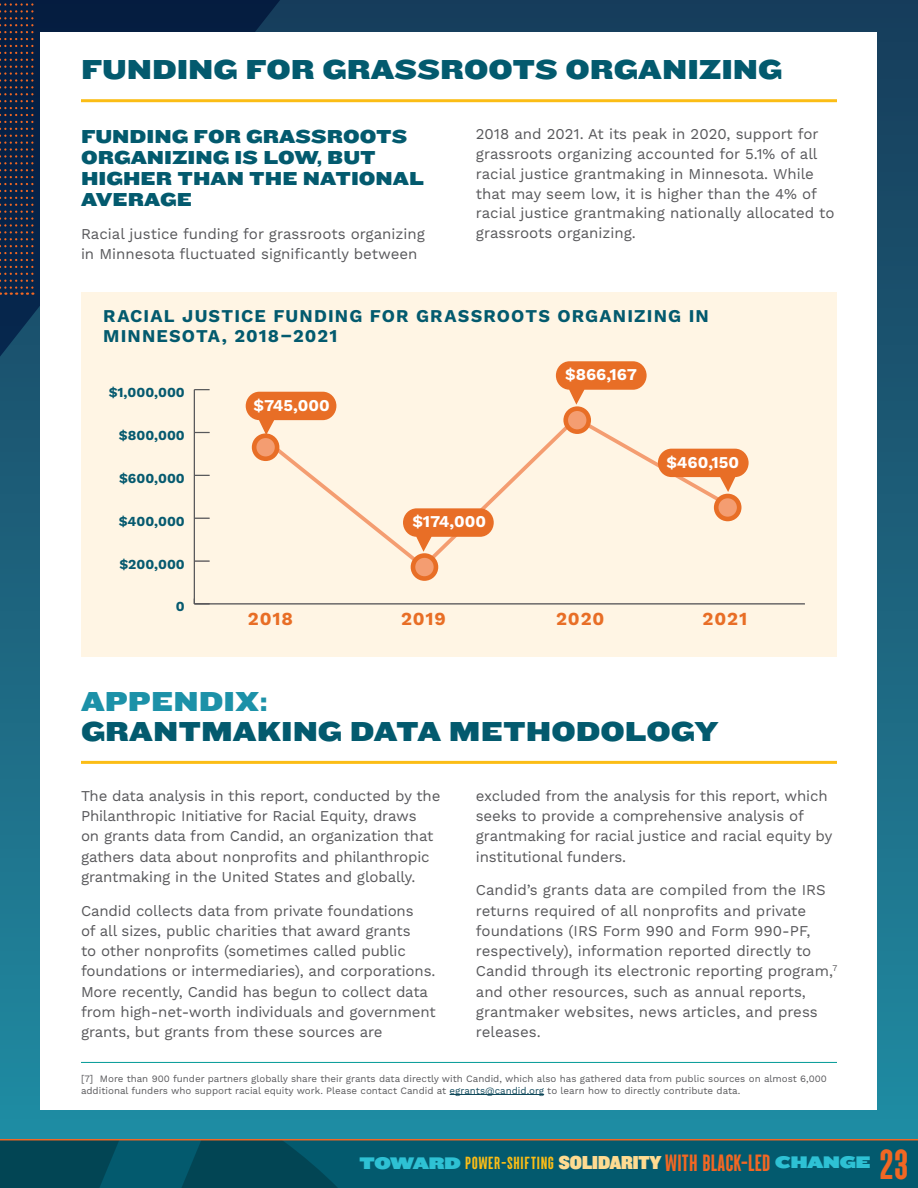
<style>
.page{position:relative;width:918px;height:1188px;background:#fff}
.page>*{position:absolute;margin:0;border:0;box-sizing:border-box;transform-origin:0 0}
.t1{font:900 45px "Parkson";color:#f26723}
.t2{font:28.5px "Knockout 73 Full Heviweight";color:#035a6e}
.t3{font:28.5px "Knockout 73 Full Heviweight";color:#1c91a8}
.t4{font:19.5px/21px "Knockout 73 Full Heviweight";color:#035a6e}
.t5{font:900 18.75px "Parkson";letter-spacing:.03em;color:#fbbd16}
.t6{font:700 18.45px "Work Sans";letter-spacing:.05em;color:#e86e26}
.t7{font:700 18px/19.5px "Work Sans";letter-spacing:.06em;color:#035a6e}
.t8{font:700 16.5px "Work Sans";color:#fff}
.t9{font:15px/20.2px "Work Sans";letter-spacing:-.01em;color:#58585b}
.t10{font:700 13.8px "Work Sans";color:#065a6f}
.t11{font:9.75px/12px "Work Sans";color:#58585b}
.s1{color:#0f485a}
.s2{font-family:"Knockout 94 Ultmt Sumo";font-weight:400;font-size:17.4px;color:#2ec1d4}
.s3{font-family:"Knockout 91 Ultmt Middlewt";font-weight:400;font-size:19.5px;color:#fedb91}
.s4{font-size:25.2px;color:#f26723}
</style>
<div class="page">
<div style="left:0;top:0;width:918px;height:1188px;background:linear-gradient(to bottom,#173b59,#218ea4)"></div>
<svg style="left:0;top:0;width:281px;height:357px;background:#072447"></svg>
<svg style="left:0;top:0;width:34px;height:295px;background:#212941"></svg>
<div style="left:0;top:1140px;width:918px;height:48px;background:#035a6e"></div>
<svg style="left:0;top:1140px;width:148px;height:48px"></svg>
<svg style="left:161px;top:1140px;width:266px;height:48px"></svg>
<div style="left:40px;top:32px;width:838px;height:1078px;background:#fff"></div>
<div style="left:81px;top:292px;width:756px;height:365px;background:#fff5e4"></div>
<hr style="left:81px;top:99px;width:756px;height:3px;background:#fbbd16">
<hr style="left:81px;top:761px;width:756px;height:3px;background:#fbbd16">
<hr style="left:81px;top:1062px;width:756px;height:1px;background:#009996">
<hr style="left:450px;top:1094px;width:94px;height:1px;background:#0f485a">
<hr style="left:194px;top:603px;width:611px;height:2px;background:#58595b">
<hr style="left:194px;top:390px;width:1px;height:214px;background:#58595b">
<svg style="left:194px;top:603px;width:16px;height:2px"></svg>
<svg style="left:195px;top:560px;width:15px;height:2px"></svg>
<svg style="left:195px;top:518px;width:15px;height:1px"></svg>
<svg style="left:195px;top:475px;width:15px;height:1px"></svg>
<svg style="left:195px;top:432px;width:15px;height:1px"></svg>
<svg style="left:194px;top:389px;width:16px;height:1px"></svg>
<svg style="left:265px;top:413px;width:469px;height:159px"></svg>
<div style="left:254px;top:436px;width:23px;height:23px;background:#f49d71;border-radius:50%"></div>
<div style="left:252px;top:433px;width:27px;height:28px;border:5px solid #e86e26;border-radius:50%"></div>
<div style="left:413px;top:556px;width:23px;height:23px;background:#f49d71;border-radius:50%"></div>
<div style="left:411px;top:553px;width:27px;height:28px;border:5px solid #e86e26;border-radius:50%"></div>
<div style="left:566px;top:409px;width:23px;height:23px;background:#f49d71;border-radius:50%"></div>
<div style="left:563px;top:406px;width:28px;height:28px;border:5px solid #e86e26;border-radius:50%"></div>
<div style="left:716px;top:496px;width:23px;height:23px;background:#f49d71;border-radius:50%"></div>
<div style="left:714px;top:494px;width:27px;height:27px;border:5px solid #e86e26;border-radius:50%"></div>
<div style="left:246px;top:392px;width:90px;height:28px;background:#e86e26;border-radius:14px"></div>
<div style="left:403px;top:508px;width:91px;height:29px;background:#e86e26;border-radius:14px"></div>
<div style="left:556px;top:361px;width:91px;height:29px;background:#e86e26;border-radius:14px"></div>
<div style="left:658px;top:449px;width:91px;height:28px;background:#e86e26;border-radius:14px"></div>
<hr style="left:0;top:1139px;width:918px;height:1px;background:#f26723">
<h2 class="t2" style="left:81px;top:49px;width:703px">FUNDING FOR GRASSROOTS ORGANIZING</h2>
<h3 class="t4" style="left:81px;top:125px;width:345px">FUNDING FOR GRASSROOTS<br>ORGANIZING IS LOW, BUT<br>HIGHER THAN THE NATIONAL<br>AVERAGE</h3>
<p class="t9" style="left:81px;top:225px;width:346px;line-height:19.8px">Racial justice funding for grassroots organizing in Minnesota fluctuated significantly between</p>
<p class="t9" style="left:476px;top:125px;width:360px;line-height:19.8px">2018 and 2021. At its peak in 2020, support for grassroots organizing accounted for 5.1% of all racial justice grantmaking in Minnesota. While that may seem low, it is higher than the 4% of racial justice grantmaking nationally allocated to grassroots organizing.</p>
<p class="t7" style="left:103px;top:307px;width:607px">RACIAL JUSTICE FUNDING FOR GRASSROOTS ORGANIZING IN<br>MINNESOTA, 2018–2021</p>
<p class="t10" style="left:109px;top:385px;width:78px">$1,000,000</p>
<p class="t10" style="left:119px;top:427px;width:67px">$800,000</p>
<p class="t10" style="left:119px;top:470px;width:67px">$600,000</p>
<p class="t10" style="left:119px;top:513px;width:68px">$400,000</p>
<p class="t10" style="left:119px;top:556px;width:67px">$200,000</p>
<p class="t10" style="left:176px;top:599px;width:10px">0</p>
<p class="t8" style="left:254px;top:396px;width:78px">$745,000</p>
<p class="t8" style="left:412px;top:512px;width:75px">$174,000</p>
<p class="t8" style="left:565px;top:365px;width:73px">$866,167</p>
<p class="t8" style="left:666px;top:452px;width:74px">$460,150</p>
<p class="t6" style="left:248px;top:608px;width:47px">2018</p>
<p class="t6" style="left:401px;top:608px;width:46px">2019</p>
<p class="t6" style="left:556px;top:608px;width:50px">2020</p>
<p class="t6" style="left:703px;top:608px;width:46px">2021</p>
<h2 class="t3" style="left:81px;top:681px;width:188px">APPENDIX:</h2>
<h2 class="t2" style="left:81px;top:711px;width:639px">GRANTMAKING DATA METHODOLOGY</h2>
<p class="t9" style="left:476px;top:786px;width:358px">excluded from the analysis for this report, which seeks to provide a comprehensive analysis of grantmaking for racial justice and racial equity by institutional funders.</p>
<p class="t9" style="left:476px;top:881px;width:363px">Candid’s grants data are compiled from the IRS returns required of all nonprofits and private foundations (IRS Form 990 and Form 990-PF, respectively), information reported directly to Candid through its electronic reporting program,<sup>7 </sup>and other resources, such as annual reports, grantmaker websites, news articles, and press releases.</p>
<p class="t11" style="left:81px;top:1073px;width:747px">[7] More than 900 funder partners globally share their grants data directly with Candid, which also has gathered data from public sources on almost 6,000 additional funders who support racial equity work. Please contact Candid at <span class="s1">egrants@candid.org</span> to learn how to directly contribute data.</p>
<p class="t9" style="left:81px;top:786px;width:361px">The data analysis in this report, conducted by the Philanthropic Initiative for Racial Equity, draws<br>on grants data from Candid, an organization that gathers data about nonprofits and philanthropic grantmaking in the United States and globally.</p>
<p class="t9" style="left:81px;top:901px;width:356px">Candid collects data from private foundations<br>of all sizes, public charities that award grants<br>to other nonprofits (sometimes called public foundations or intermediaries), and corporations.<br>More recently, Candid has begun to collect data from high-net-worth individuals and government grants, but grants from these sources are</p>
<p class="t5" style="left:359px;top:1153px;width:512px"><span class="s2">TOWARD</span> POWER-SHIFTING <span class="s3">SOLIDARITY</span> <span class="s4">WITH BLACK-LED</span> <span class="s2">CHANGE</span></p>
<h1 class="t1" style="left:879px;top:1141px;width:31px">23</h1>
</div>
